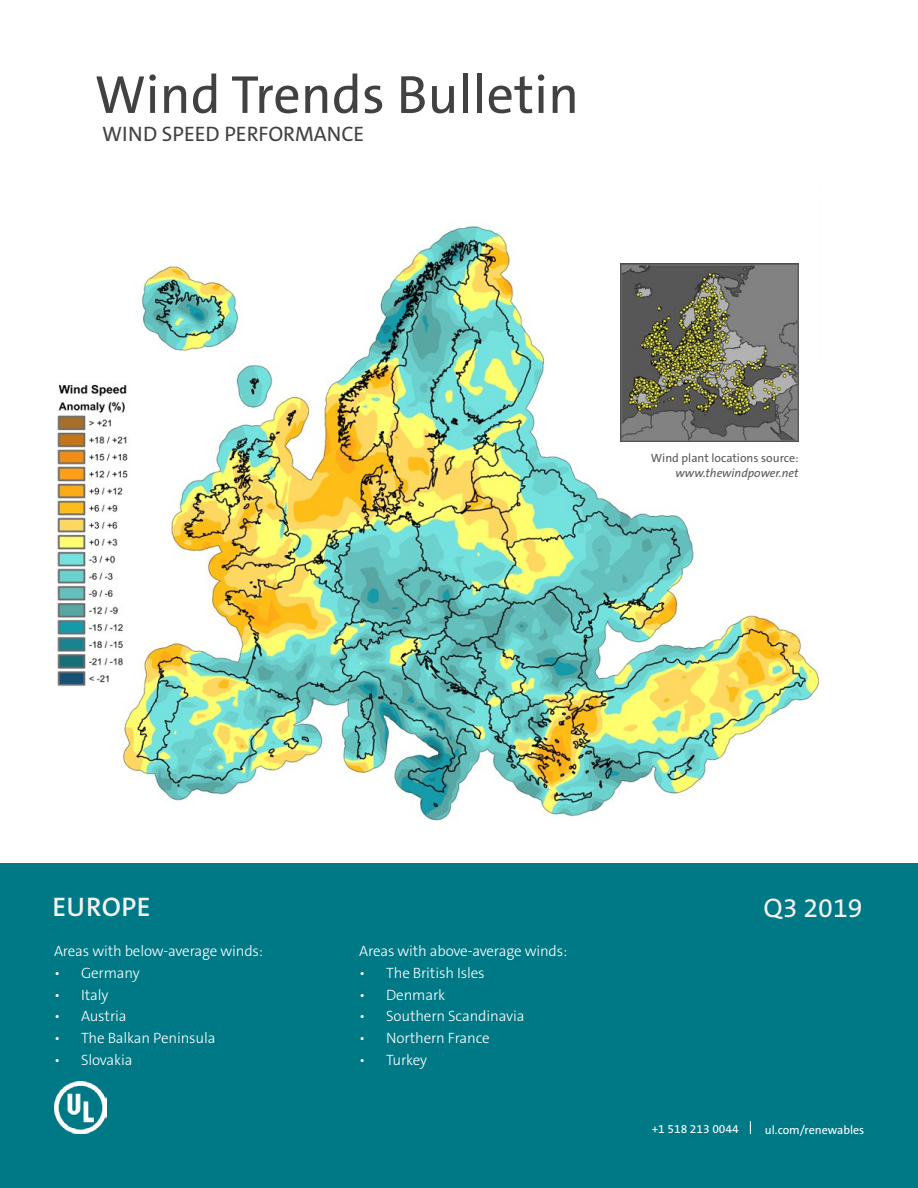
<style>
.page{position:relative;width:918px;height:1188px;background:#fff}
.page>*{position:absolute;margin:0;border:0;box-sizing:border-box;transform-origin:0 0}
.t1{font:54px "The Sans C5";color:#414042}
.t2{font:600 27px "The Sans C5";letter-spacing:.02em;color:#f3f3f3}
.t3{font:27px "The Sans C5";color:#f3f3f3}
.t4{font:21px "The Sans C5";color:#414042}
.t5{font:300 15px "The Sans C5";letter-spacing:-.01em;color:#fff}
.t6{font:12px "The Sans C5";color:#fff}
.t7{font:12px "The Sans C5";color:#58595b}
.t8{font:italic 12px "The Sans C5";color:#58595b}
</style>
<div class="page">
<img style="left:123px;top:226px;width:698px;height:638px">
<div style="left:0;top:864px;width:918px;height:324px;background:#007987"></div>
<img style="left:621px;top:263px;width:178px;height:178px">
<img style="left:57px;top:382px;width:76px;height:305px">
<svg style="left:750px;top:1121px;width:1px;height:13px"></svg>
<img style="left:54px;top:1082px;width:52px;height:52px">
<h1 class="t1" style="left:94px;top:60px;width:486px">Wind Trends Bulletin</h1>
<h3 class="t4" style="left:102px;top:120px;width:264px">WIND SPEED PERFORMANCE</h3>
<p class="t7" style="left:651px;top:451px;width:149px">Wind plant locations source:</p>
<p class="t8" style="left:676px;top:466px;width:125px">www.thewindpower.net</p>
<h2 class="t2" style="left:52px;top:890px;width:100px">EUROPE</h2>
<p class="t5" style="left:54px;top:941px;width:211px">Areas with below-average winds:</p>
<p class="t5" style="left:54px;top:963px;width:87px">• Germany</p>
<p class="t5" style="left:54px;top:985px;width:56px">• Italy</p>
<p class="t5" style="left:54px;top:1007px;width:74px">• Austria</p>
<p class="t5" style="left:54px;top:1028px;width:163px">• The Balkan Peninsula</p>
<p class="t5" style="left:54px;top:1050px;width:80px">• Slovakia</p>
<p class="t5" style="left:359px;top:941px;width:210px">Areas with above-average winds:</p>
<p class="t5" style="left:359px;top:963px;width:127px">• The British Isles</p>
<p class="t5" style="left:359px;top:985px;width:88px">• Denmark</p>
<p class="t5" style="left:359px;top:1007px;width:167px">• Southern Scandinavia</p>
<p class="t5" style="left:359px;top:1028px;width:132px">• Northern France</p>
<p class="t5" style="left:359px;top:1050px;width:69px">• Turkey</p>
<h2 class="t3" style="left:764px;top:891px;width:101px">Q3 2019</h2>
<p class="t6" style="left:652px;top:1121px;width:89px">+1 518 213 0044</p>
<p class="t6" style="left:765px;top:1122px;width:101px">ul.com/renewables</p>
</div>
